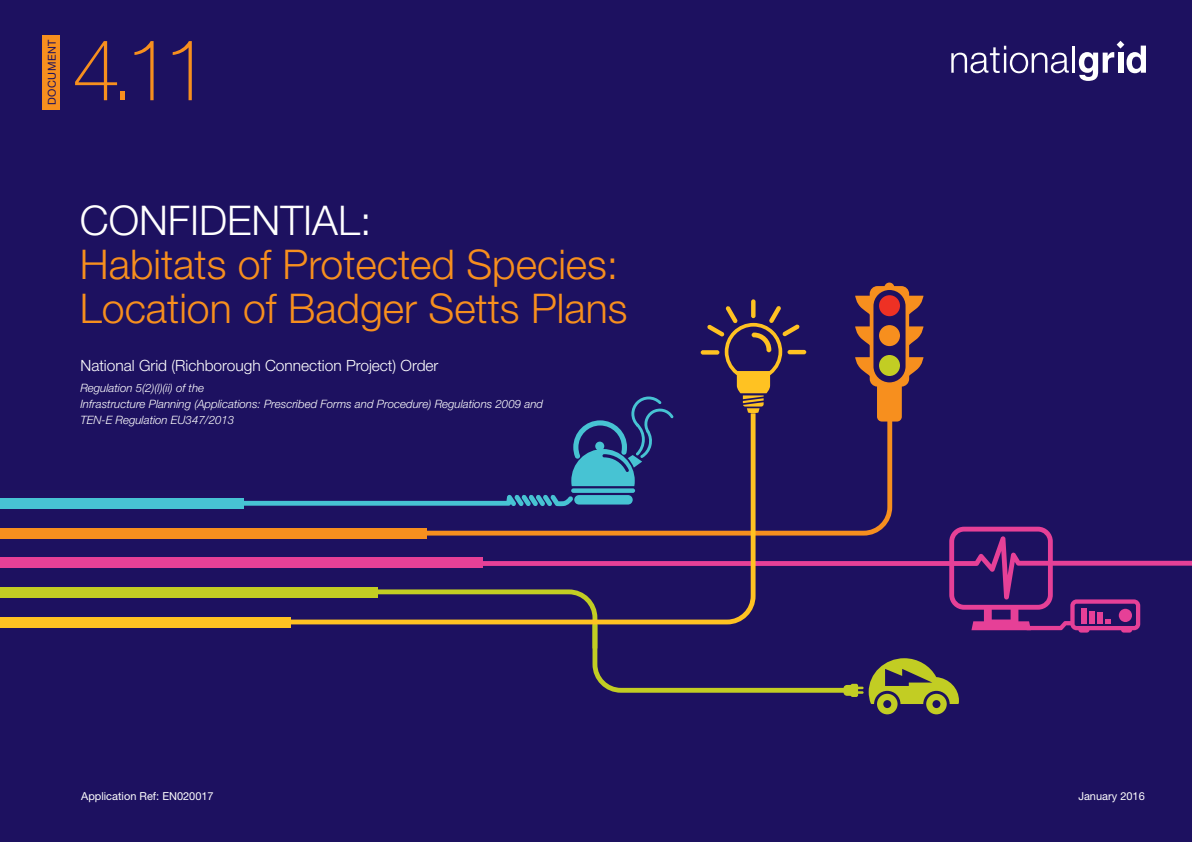
<style>
.page{position:relative;width:1192px;height:842px;background:#1d1160}
.page>*{position:absolute;margin:0;border:0;box-sizing:border-box;transform-origin:0 0}
.t1{font:100 85.7px "Helvetica Neue";color:#f78f1e}
.t2{font:300 41px/44px "Helvetica Neue";color:#f78f1e}
.t3{font:300 41px "Helvetica Neue";color:#fff}
.t4{font:300 15.5px "Helvetica Neue";color:#fff}
.t5{font:italic 300 11.5px/15.8px "Helvetica Neue";color:#fff}
.t6{font:11px "Helvetica Neue";color:#fff}
.t7{font:10.9px "Helvetica Neue";letter-spacing:.04em;color:#1d1160}
</style>
<div class="page">
<svg style="left:951px;top:46px;width:118px;height:27px"></svg>
<hr style="left:1073px;top:46px;width:2px;height:27px;background:#fff">
<svg style="left:1079px;top:41px;width:67px;height:40px"></svg>
<svg style="left:631px;top:396px;width:37px;height:15px"></svg>
<svg style="left:244px;top:500px;width:39px;height:6px"></svg>
<div style="left:0;top:498px;width:244px;height:11px;background:#47c3d3"></div>
<svg style="left:631px;top:411px;width:261px;height:125px"></svg>
<svg style="left:855px;top:283px;width:68px;height:138px"></svg>
<div style="left:879px;top:295px;width:21px;height:21px;background:#ee3124;border-radius:50%"></div>
<div style="left:879px;top:325px;width:21px;height:21px;background:#f78f1e;border-radius:50%"></div>
<div style="left:879px;top:355px;width:21px;height:21px;background:#c2cd23;border-radius:50%"></div>
<div style="left:0;top:528px;width:426px;height:11px;background:#f78f1e"></div>
<svg style="left:950px;top:527px;width:190px;height:103px"></svg>
<div style="left:1078px;top:627px;width:12px;height:6px;background:#e64097;border-radius:3px"></div>
<div style="left:1121px;top:627px;width:11px;height:6px;background:#e64097;border-radius:3px"></div>
<svg style="left:756px;top:536px;width:436px;height:63px"></svg>
<div style="left:0;top:557px;width:482px;height:11px;background:#e64097"></div>
<svg style="left:376px;top:589px;width:471px;height:104px"></svg>
<div style="left:843px;top:685px;width:13px;height:11px;background:#c2cd23;border-radius:4px"></div>
<div style="left:851px;top:684px;width:7px;height:13px;background:#c2cd23;border-radius:2px"></div>
<svg style="left:854px;top:658px;width:105px;height:56px"></svg>
<div style="left:0;top:587px;width:377px;height:11px;background:#c2cd23"></div>
<svg style="left:283px;top:413px;width:473px;height:211px"></svg>
<div style="left:701px;top:350px;width:18px;height:5px;background:#ffc222;border-radius:2px"></div>
<div style="left:751px;top:299px;width:5px;height:19px;background:#ffc222;border-radius:2px"></div>
<svg style="left:707px;top:306px;width:93px;height:107px"></svg>
<hr style="left:788px;top:350px;width:18px;height:4px;background:#ffc222;border-radius:2px">
<div style="left:0;top:617px;width:291px;height:11px;background:#ffc222"></div>
<div style="left:43px;top:35px;width:17px;height:75px;background:#f78f1e"></div>
<p class="t7" style="left:45px;top:105px;width:67px;rotate:-90deg">DOCUMENT</p>
<h1 class="t1" style="left:73px;top:21px;width:140px">4.11</h1>
<h2 class="t3" style="left:80px;top:195px;width:293px">CONFIDENTIAL:</h2>
<h2 class="t2" style="left:80px;top:241px;width:549px">Habitats of Protected Species:<br>Location of Badger Setts Plans</h2>
<h3 class="t4" style="left:80px;top:356px;width:360px">National Grid (Richborough Connection Project) Order</h3>
<p class="t5" style="left:80px;top:380px;width:464px">Regulation 5(2)(l)(ii) of the<br>Infrastructure Planning (Applications: Prescribed Forms and Procedure) Regulations 2009 and<br>TEN-E Regulation EU347/2013</p>
<p class="t6" style="left:81px;top:789px;width:134px">Application Ref: EN020017</p>
<p class="t6" style="left:1078px;top:789px;width:68px">January 2016</p>
</div>
